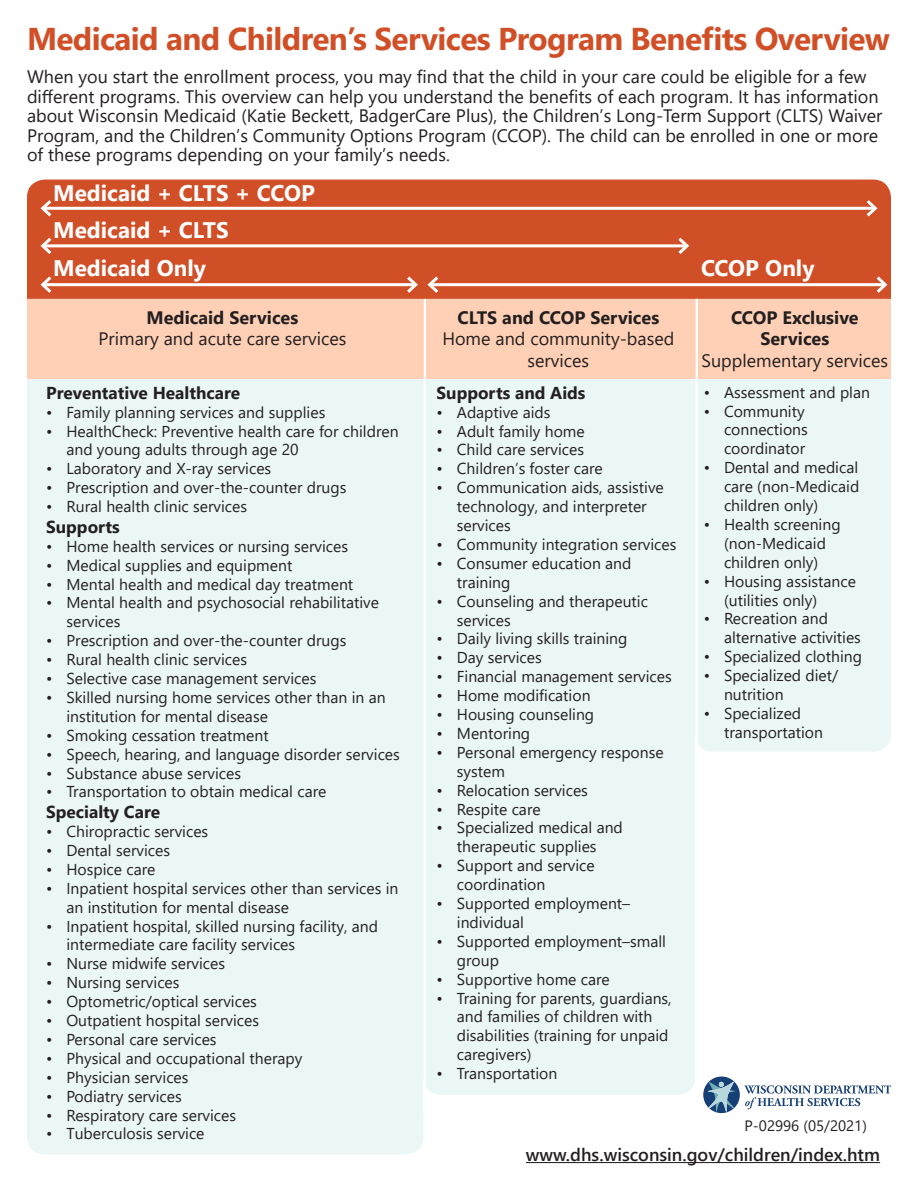
<style>
.page{position:relative;width:918px;height:1188px;background:#fff}
.page>*{position:absolute;margin:0;border:0;box-sizing:border-box;transform-origin:0 0}
.t1{font:700 31.5px "Segoe UI";letter-spacing:-.02em;color:#d14f27}
.t2{font:700 22.5px/37.7px "Segoe UI";color:#fff}
.t3{font:18px/19.5px "Segoe UI";color:#231f20}
.t4{font:700 18px/21.6px "Segoe UI";color:#231f20;text-align:center}
.t5{font:600 18px "Segoe UI";color:#231f20}
.t6{font:700 17.25px "Segoe UI";color:#231f20}
.t7{font:15.75px/18.9px "Segoe UI";color:#231f20}
.t8{font:15px "Segoe UI";color:#231f20}
</style>
<div class="page">
<div style="left:27px;top:379px;width:396px;height:775px;background:#ebf6f6"></div>
<div style="left:695px;top:379px;width:196px;height:373px;background:#ebf6f6"></div>
<div style="left:423px;top:379px;width:272px;height:716px;background:#ebf6f6"></div>
<svg style="left:744px;top:1085px;width:147px;height:24px"></svg>
<div style="left:704px;top:1077px;width:36px;height:36px;background:#163f75;border-radius:50%"></div>
<svg style="left:708px;top:1081px;width:27px;height:31px"></svg>
<div style="left:27px;top:180px;width:864px;height:119px;background:#d14f27"></div>
<div style="left:27px;top:299px;width:864px;height:80px;background:#ffd0b5"></div>
<hr style="left:43px;top:207px;width:832px;height:3px;background:#fff">
<svg style="left:38px;top:197px;width:17px;height:23px"></svg>
<svg style="left:863px;top:197px;width:17px;height:23px"></svg>
<hr style="left:43px;top:244px;width:644px;height:3px;background:#fff">
<svg style="left:38px;top:235px;width:17px;height:22px"></svg>
<svg style="left:675px;top:235px;width:16px;height:22px"></svg>
<hr style="left:43px;top:283px;width:373px;height:3px;background:#fff">
<svg style="left:38px;top:273px;width:17px;height:23px"></svg>
<hr style="left:430px;top:283px;width:455px;height:3px;background:#fff">
<svg style="left:404px;top:273px;width:38px;height:23px"></svg>
<svg style="left:873px;top:273px;width:17px;height:23px"></svg>
<hr style="left:696px;top:299px;width:2px;height:476px;background:#fff">
<hr style="left:424px;top:299px;width:2px;height:818px;background:#fff">
<hr style="left:526px;top:1162px;width:354px;height:1px;background:#231f20">
<h1 class="t1" style="left:27px;top:9px;width:864px">Medicaid and Children’s Services Program Benefits Overview</h1>
<p class="t3" style="left:27px;top:66px;width:857px">When you start the enrollment process, you may find that the child in your care could be eligible for a few different programs. This overview can help you understand the benefits of each program. It has information about Wisconsin Medicaid (Katie Beckett, BadgerCare Plus), the Children’s Long-Term Support (CLTS) Waiver Program, and the Children’s Community Options Program (CCOP). The child can be enrolled in one or more of these programs depending on your family’s needs.</p>
<h2 class="t2" style="left:53px;top:172px;width:263px">Medicaid + CLTS + CCOP<br>Medicaid + CLTS<br>Medicaid Only</h2>
<p class="t4" style="left:147px;top:305px;width:153px">Medicaid Services</p>
<p class="t3" style="left:98px;top:328px;width:250px">Primary and acute care services</p>
<p class="t6" style="left:46px;top:376px;width:196px">Preventative Healthcare</p>
<p class="t7" style="left:46px;top:401px;width:281px">• Family planning services and supplies</p>
<p class="t7" style="left:66px;top:420px;width:334px;text-indent:-20px">• HealthCheck: Preventive health care for children and young adults through age 20</p>
<p class="t7" style="left:46px;top:458px;width:227px">• Laboratory and X-ray services</p>
<p class="t7" style="left:46px;top:477px;width:302px">• Prescription and over-the-counter drugs</p>
<p class="t7" style="left:46px;top:496px;width:202px">• Rural health clinic services</p>
<p class="t6" style="left:46px;top:510px;width:75px">Supports</p>
<p class="t7" style="left:46px;top:535px;width:303px">• Home health services or nursing services</p>
<p class="t7" style="left:46px;top:554px;width:248px">• Medical supplies and equipment</p>
<p class="t7" style="left:46px;top:573px;width:309px">• Mental health and medical day treatment</p>
<p class="t7" style="left:66px;top:592px;width:314px;text-indent:-20px">• Mental health and psychosocial rehabilitative services</p>
<p class="t7" style="left:46px;top:630px;width:302px">• Prescription and over-the-counter drugs</p>
<p class="t7" style="left:46px;top:649px;width:202px">• Rural health clinic services</p>
<p class="t7" style="left:46px;top:668px;width:272px">• Selective case management services</p>
<p class="t7" style="left:66px;top:686px;width:321px;text-indent:-20px">• Skilled nursing home services other than in an institution for mental disease</p>
<p class="t7" style="left:46px;top:724px;width:224px">• Smoking cessation treatment</p>
<p class="t7" style="left:46px;top:743px;width:355px">• Speech, hearing, and language disorder services</p>
<p class="t7" style="left:46px;top:762px;width:196px">• Substance abuse services</p>
<p class="t7" style="left:46px;top:781px;width:282px">• Transportation to obtain medical care</p>
<p class="t6" style="left:46px;top:796px;width:115px">Specialty Care</p>
<p class="t7" style="left:46px;top:821px;width:164px">• Chiropractic services</p>
<p class="t7" style="left:46px;top:839px;width:125px">• Dental services</p>
<p class="t7" style="left:46px;top:858px;width:111px">• Hospice care</p>
<p class="t7" style="left:66px;top:877px;width:333px;text-indent:-20px">• Inpatient hospital services other than services in an institution for mental disease</p>
<p class="t7" style="left:66px;top:915px;width:313px;text-indent:-20px">• Inpatient hospital, skilled nursing facility, and intermediate care facility services</p>
<p class="t7" style="left:46px;top:953px;width:180px">• Nurse midwife services</p>
<p class="t7" style="left:46px;top:972px;width:135px">• Nursing services</p>
<p class="t7" style="left:46px;top:991px;width:212px">• Optometric/optical services</p>
<p class="t7" style="left:46px;top:1010px;width:214px">• Outpatient hospital services</p>
<p class="t7" style="left:46px;top:1028px;width:172px">• Personal care services</p>
<p class="t7" style="left:46px;top:1047px;width:258px">• Physical and occupational therapy</p>
<p class="t7" style="left:46px;top:1066px;width:144px">• Physician services</p>
<p class="t7" style="left:46px;top:1085px;width:137px">• Podiatry services</p>
<p class="t7" style="left:46px;top:1104px;width:191px">• Respiratory care services</p>
<p class="t7" style="left:46px;top:1123px;width:160px">• Tuberculosis service</p>
<p class="t4" style="left:457px;top:305px;width:203px">CLTS and CCOP Services</p>
<p class="t3" style="left:442px;top:327px;width:234px;line-height:21.6px;text-align:center">Home and community-based services</p>
<p class="t6" style="left:437px;top:376px;width:150px">Supports and Aids</p>
<p class="t7" style="left:437px;top:401px;width:115px">• Adaptive aids</p>
<p class="t7" style="left:437px;top:420px;width:150px">• Adult family home</p>
<p class="t7" style="left:437px;top:439px;width:149px">• Child care services</p>
<p class="t7" style="left:437px;top:458px;width:168px">• Children’s foster care</p>
<p class="t7" style="left:457px;top:477px;width:208px;text-indent:-20px">• Communication aids, assistive technology, and interpreter services</p>
<p class="t7" style="left:437px;top:533px;width:241px">• Community integration services</p>
<p class="t7" style="left:457px;top:552px;width:176px;text-indent:-20px">• Consumer education and training</p>
<p class="t7" style="left:457px;top:590px;width:193px;text-indent:-20px">• Counseling and therapeutic services</p>
<p class="t7" style="left:437px;top:628px;width:192px">• Daily living skills training</p>
<p class="t7" style="left:437px;top:647px;width:107px">• Day services</p>
<p class="t7" style="left:437px;top:666px;width:237px">• Financial management services</p>
<p class="t7" style="left:437px;top:685px;width:155px">• Home modification</p>
<p class="t7" style="left:437px;top:704px;width:159px">• Housing counseling</p>
<p class="t7" style="left:437px;top:722px;width:95px">• Mentoring</p>
<p class="t7" style="left:457px;top:741px;width:208px;text-indent:-20px">• Personal emergency response system</p>
<p class="t7" style="left:437px;top:779px;width:153px">• Relocation services</p>
<p class="t7" style="left:437px;top:798px;width:106px">• Respite care</p>
<p class="t7" style="left:437px;top:817px;width:188px;text-align:center">• Specialized medical and therapeutic supplies</p>
<p class="t7" style="left:457px;top:855px;width:139px;text-indent:-20px">• Support and service coordination</p>
<p class="t7" style="left:457px;top:893px;width:175px;text-indent:-20px">• Supported employment– individual</p>
<p class="t7" style="left:457px;top:930px;width:211px;text-indent:-20px">• Supported employment–small group</p>
<p class="t7" style="left:437px;top:968px;width:175px">• Supportive home care</p>
<p class="t7" style="left:457px;top:987px;width:216px;text-indent:-20px">• Training for parents, guardians, and families of children with disabilities (training for unpaid caregivers)</p>
<p class="t7" style="left:437px;top:1063px;width:122px">• Transportation</p>
<h2 class="t2" style="left:701px;top:247px;width:115px">CCOP Only</h2>
<p class="t4" style="left:731px;top:305px;width:129px">CCOP Exclusive<br>Services</p>
<p class="t3" style="left:702px;top:349px;width:188px">Supplementary services</p>
<p class="t7" style="left:704px;top:381px;width:168px">• Assessment and plan</p>
<p class="t7" style="left:724px;top:400px;width:85px;text-indent:-20px">• Community connections coordinator</p>
<p class="t7" style="left:724px;top:457px;width:137px;text-align:justify;text-indent:-20px">• Dental and medical care (non-Medicaid children only)</p>
<p class="t7" style="left:704px;top:513px;width:138px;text-align:center">• Health screening (non-Medicaid children only)</p>
<p class="t7" style="left:724px;top:570px;width:133px;text-indent:-20px">• Housing assistance (utilities only)</p>
<p class="t7" style="left:724px;top:608px;width:138px;text-indent:-20px">• Recreation and alternative activities</p>
<p class="t7" style="left:704px;top:646px;width:160px">• Specialized clothing</p>
<p class="t7" style="left:724px;top:665px;width:116px;text-indent:-20px">• Specialized diet/ nutrition</p>
<p class="t7" style="left:724px;top:702px;width:101px;text-indent:-20px">• Specialized transportation</p>
<p class="t8" style="left:745px;top:1112px;width:124px">P-02996 (05/2021)</p>
<p class="t5" style="left:526px;top:1138px;width:356px">www.dhs.wisconsin.gov/children/index.htm</p>
</div>
